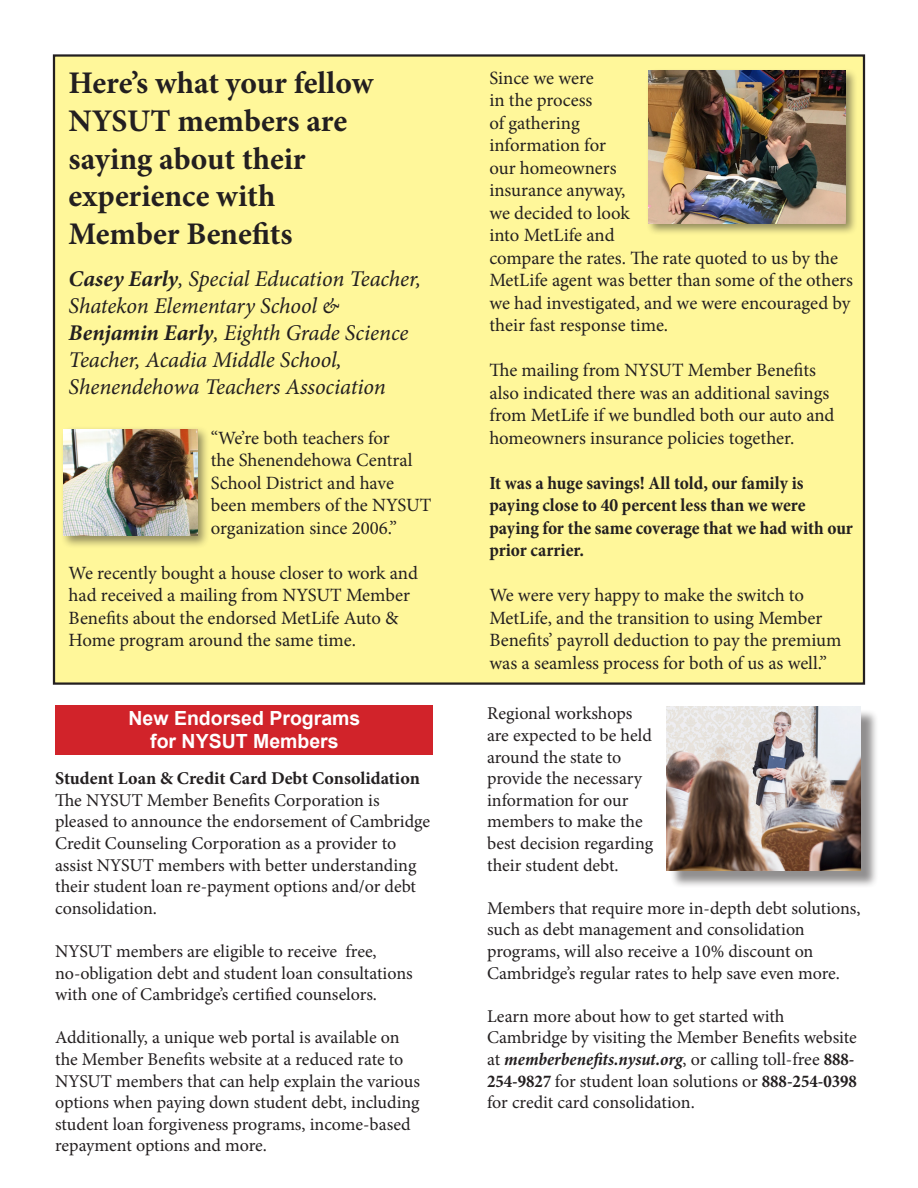
<style>
.page{position:relative;width:918px;height:1188px;background:#fff}
.page>*{position:absolute;margin:0;border:0;box-sizing:border-box;transform-origin:0 0}
.t1{font:700 31.5px/37.8px "Minion Pro";letter-spacing:-.005em;color:#231f20}
.t2{font:italic 22.5px/27px "Minion Pro";letter-spacing:-.005em;color:#231f20}
.t3{font:700 19.5px "Arial";color:#fff}
.t4{font:18.75px/22.5px "Minion Pro";letter-spacing:-.005em;color:#231f20}
.t5{font:700 condensed 18.75px/22.5px "Minion Pro";color:#231f20}
.t6{font:18px/21.6px "Minion Pro";letter-spacing:-.005em;color:#231f20}
.t7{font:700 18px "Minion Pro";color:#231f20}
.s1{font-weight:700}
.s2{font-weight:700;font-style:italic;font-stretch:condensed}
.s3{font-weight:700;font-stretch:condensed}
</style>
<div class="page">
<div style="left:54px;top:56px;width:810px;height:628px;background:#fff79a"></div>
<div style="left:645px;top:68px;width:213px;height:167px;background:#231f20;opacity:.5"></div>
<img style="left:648px;top:71px;width:197px;height:152px">
<div style="left:56px;top:705px;width:377px;height:49px;background:#d1232a"></div>
<div style="left:60px;top:425px;width:150px;height:124px;background:#231f20;opacity:.5"></div>
<img style="left:63px;top:429px;width:134px;height:107px">
<div style="left:669px;top:709px;width:210px;height:180px;background:#231f20;opacity:.5"></div>
<img style="left:667px;top:706px;width:194px;height:164px">
<p class="t1" style="left:69px;top:64px;width:306px">Here’s what your fellow<br>NYSUT members are saying about their experience with</p>
<p class="t1" style="left:69px;top:215px;width:226px">Member Benefits</p>
<p class="t2" style="left:69px;top:266px;width:354px"><span class="s1">Casey Early</span>, Special Education Teacher, Shatekon Elementary School &amp; <span class="s1">Benjamin Early</span>, Eighth Grade Science Teacher, Acadia Middle School, Shenendehowa Teachers Association</p>
<p class="t4" style="left:211px;top:427px;width:222px">“We’re both teachers for<br>the Shenendehowa Central<br>School District and have been members of the NYSUT organization since 2006.”</p>
<p class="t4" style="left:69px;top:562px;width:351px">We recently bought a house closer to work and had received a mailing from NYSUT Member Benefits about the endorsed MetLife Auto &amp; Home program around the same time.</p>
<p class="t3" style="left:129px;top:705px;width:233px">New Endorsed Programs</p>
<p class="t3" style="left:150px;top:729px;width:190px">for NYSUT Members</p>
<p class="t7" style="left:55px;top:766px;width:366px">Student Loan &amp; Credit Card Debt Consolidation</p>
<p class="t6" style="left:55px;top:789px;width:377px">The NYSUT Member Benefits Corporation is pleased to announce the endorsement of Cambridge Credit Counseling Corporation as a provider to assist NYSUT members with better understanding their student loan re-payment options and/or debt consolidation.</p>
<p class="t6" style="left:55px;top:940px;width:323px">NYSUT members are eligible to receive free,</p>
<p class="t6" style="left:55px;top:962px;width:359px">no-obligation debt and student loan consultations with one of Cambridge’s certified counselors.</p>
<p class="t6" style="left:55px;top:1027px;width:366px">Additionally, a unique web portal is available on the Member Benefits website at a reduced rate to NYSUT members that can help explain the various options when paying down student debt, including student loan forgiveness programs, income-based repayment options and more.</p>
<p class="t4" style="left:489px;top:67px;width:365px">Since we were<br>in the process<br>of gathering<br>information for<br>our homeowners<br>insurance anyway,<br>we decided to look<br>into MetLife and<br>compare the rates. The rate quoted to us by the<br>MetLife agent was better than some of the others we had investigated, and we were encouraged by their fast response time.</p>
<p class="t4" style="left:489px;top:359px;width:347px">The mailing from NYSUT Member Benefits also indicated there was an additional savings from MetLife if we bundled both our auto and homeowners insurance policies together.</p>
<p class="t5" style="left:489px;top:471px;width:365px">It was a huge savings! All told, our family is paying close to 40 percent less than we were paying for the same coverage that we had with our prior carrier.</p>
<p class="t4" style="left:489px;top:584px;width:354px">We were very happy to make the switch to MetLife, and the transition to using Member Benefits’ payroll deduction to pay the premium was a seamless process for both of us as well.”</p>
<p class="t6" style="left:487px;top:703px;width:168px">Regional workshops are expected to be held around the state to provide the necessary information for our members to make the best decision regarding their student debt.</p>
<p class="t6" style="left:487px;top:897px;width:375px">Members that require more in-depth debt solutions, such as debt management and consolidation programs, will also receive a 10% discount on Cambridge’s regular rates to help save even more.</p>
<p class="t6" style="left:487px;top:1005px;width:371px">Learn more about how to get started with Cambridge by visiting the Member Benefits website at <span class="s2">memberbenefits.nysut.org</span>, or calling toll-free <span class="s3">888- 254-9827</span> for student loan solutions or <span class="s3">888-254-0398 </span>for credit card consolidation.</p>
</div>
